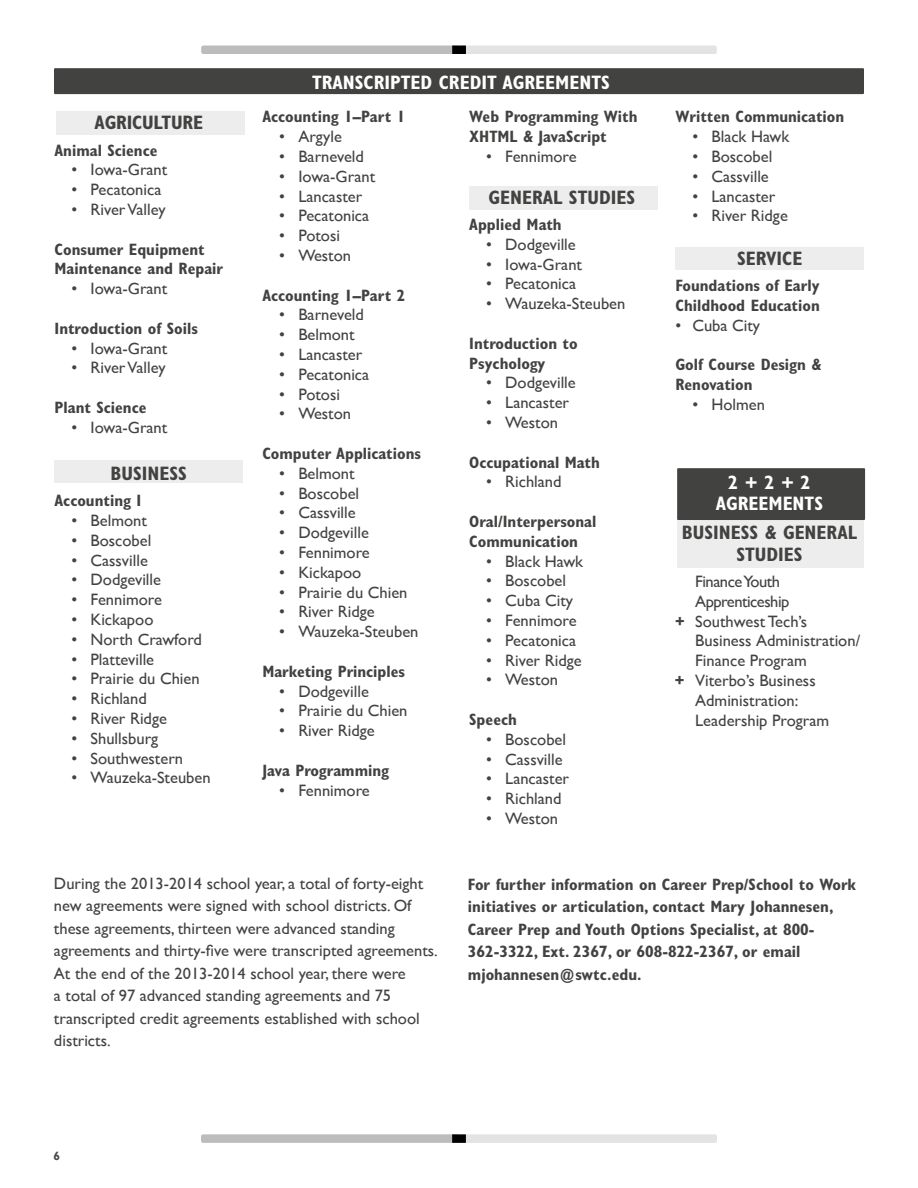
<style>
.page{position:relative;width:918px;height:1188px;background:#fff}
.page>*{position:absolute;margin:0;border:0;box-sizing:border-box;transform-origin:0 0}
.t1{font:700 condensed 19.5px/21.8px "Gill Sans";color:#424241;text-align:center}
.t2{font:700 condensed 19.5px/21.8px "Gill Sans";color:#fff;text-align:center}
.t3{font:16.5px/22.5px "Gill Sans";color:#424241}
.t4{font:700 condensed 16.5px/19.8px "Gill Sans";color:#424241}
.t5{font:16.5px "Gill Sans";letter-spacing:-.03em;color:#424241}
.t6{font:700 12px "Gill Sans";color:#4a4a49}
.s1{font-weight:700}
</style>
<div class="page">
<div style="left:202px;top:46px;width:256px;height:7px;background:#bcbcbc;border-radius:2px"></div>
<div style="left:201px;top:46px;width:258px;height:8px;border:2px solid #bcbcbc;border-radius:2px"></div>
<div style="left:460px;top:46px;width:256px;height:7px;background:#e3e3e3;border-radius:2px"></div>
<div style="left:459px;top:46px;width:258px;height:8px;border:2px solid #e3e3e3;border-radius:2px"></div>
<div style="left:452px;top:46px;width:14px;height:8px;background:#000"></div>
<div style="left:202px;top:1135px;width:256px;height:7px;background:#bcbcbc;border-radius:2px"></div>
<div style="left:201px;top:1134px;width:258px;height:9px;border:2px solid #bcbcbc;border-radius:2px"></div>
<div style="left:460px;top:1135px;width:256px;height:7px;background:#e3e3e3;border-radius:2px"></div>
<div style="left:459px;top:1134px;width:258px;height:9px;border:2px solid #e3e3e3;border-radius:2px"></div>
<div style="left:452px;top:1134px;width:14px;height:9px;background:#000;border:2px solid #000"></div>
<div style="left:676px;top:247px;width:188px;height:23px;background:#ededed"></div>
<div style="left:470px;top:186px;width:188px;height:24px;background:#ededed"></div>
<div style="left:55px;top:460px;width:188px;height:23px;background:#ededed"></div>
<div style="left:677px;top:518px;width:187px;height:50px;background:#ededed"></div>
<div style="left:56px;top:111px;width:188px;height:24px;background:#ededed"></div>
<div style="left:677px;top:468px;width:188px;height:52px;background:#424241"></div>
<div style="left:54px;top:68px;width:810px;height:26px;background:#424241"></div>
<p class="t1" style="left:95px;top:112px;width:110px">AGRICULTURE</p>
<p class="t4" style="left:55px;top:140px;width:104px">Animal Science</p>
<p class="t3" style="left:71px;top:158px;width:97px">• Iowa-Grant</p>
<p class="t3" style="left:71px;top:178px;width:92px">• Pecatonica</p>
<p class="t3" style="left:71px;top:198px;width:96px">• River Valley</p>
<p class="t4" style="left:55px;top:239px;width:170px">Consumer Equipment<br>Maintenance and Repair</p>
<p class="t3" style="left:71px;top:277px;width:97px">• Iowa-Grant</p>
<p class="t4" style="left:55px;top:318px;width:145px">Introduction of Soils</p>
<p class="t3" style="left:71px;top:337px;width:97px">• Iowa-Grant</p>
<p class="t3" style="left:71px;top:356px;width:96px">• River Valley</p>
<p class="t4" style="left:55px;top:398px;width:93px">Plant Science</p>
<p class="t3" style="left:71px;top:416px;width:97px">• Iowa-Grant</p>
<p class="t1" style="left:111px;top:462px;width:78px">BUSINESS</p>
<p class="t4" style="left:55px;top:491px;width:88px">Accounting I</p>
<p class="t3" style="left:71px;top:509px;width:77px">• Belmont</p>
<p class="t3" style="left:71px;top:529px;width:81px">• Boscobel</p>
<p class="t3" style="left:71px;top:549px;width:78px">• Cassville</p>
<p class="t3" style="left:71px;top:568px;width:91px">• Dodgeville</p>
<p class="t3" style="left:71px;top:588px;width:92px">• Fennimore</p>
<p class="t3" style="left:71px;top:608px;width:84px">• Kickapoo</p>
<p class="t3" style="left:71px;top:628px;width:132px">• North Crawford</p>
<p class="t3" style="left:71px;top:648px;width:84px">• Platteville</p>
<p class="t3" style="left:71px;top:667px;width:130px">• Prairie du Chien</p>
<p class="t3" style="left:71px;top:687px;width:77px">• Richland</p>
<p class="t3" style="left:71px;top:707px;width:97px">• River Ridge</p>
<p class="t3" style="left:71px;top:727px;width:88px">• Shullsburg</p>
<p class="t3" style="left:71px;top:747px;width:113px">• Southwestern</p>
<p class="t3" style="left:71px;top:766px;width:141px">• Wauzeka-Steuben</p>
<p class="t2" style="left:312px;top:71px;width:299px">TRANSCRIPTED CREDIT AGREEMENTS</p>
<p class="t4" style="left:262px;top:107px;width:144px">Accounting 1–Part 1</p>
<p class="t3" style="left:279px;top:125px;width:64px">• Argyle</p>
<p class="t3" style="left:279px;top:145px;width:86px">• Barneveld</p>
<p class="t3" style="left:279px;top:165px;width:97px">• Iowa-Grant</p>
<p class="t3" style="left:279px;top:185px;width:85px">• Lancaster</p>
<p class="t3" style="left:279px;top:204px;width:92px">• Pecatonica</p>
<p class="t3" style="left:279px;top:224px;width:62px">• Potosi</p>
<p class="t3" style="left:279px;top:244px;width:73px">• Weston</p>
<p class="t4" style="left:262px;top:285px;width:144px">Accounting 1–Part 2</p>
<p class="t3" style="left:279px;top:303px;width:86px">• Barneveld</p>
<p class="t3" style="left:279px;top:323px;width:77px">• Belmont</p>
<p class="t3" style="left:279px;top:343px;width:85px">• Lancaster</p>
<p class="t3" style="left:279px;top:363px;width:92px">• Pecatonica</p>
<p class="t3" style="left:279px;top:383px;width:62px">• Potosi</p>
<p class="t3" style="left:279px;top:402px;width:73px">• Weston</p>
<p class="t4" style="left:262px;top:443px;width:160px">Computer Applications</p>
<p class="t3" style="left:279px;top:462px;width:77px">• Belmont</p>
<p class="t3" style="left:279px;top:482px;width:81px">• Boscobel</p>
<p class="t3" style="left:279px;top:501px;width:78px">• Cassville</p>
<p class="t3" style="left:279px;top:521px;width:91px">• Dodgeville</p>
<p class="t3" style="left:279px;top:541px;width:92px">• Fennimore</p>
<p class="t3" style="left:279px;top:561px;width:84px">• Kickapoo</p>
<p class="t3" style="left:279px;top:581px;width:130px">• Prairie du Chien</p>
<p class="t3" style="left:279px;top:600px;width:97px">• River Ridge</p>
<p class="t3" style="left:279px;top:620px;width:141px">• Wauzeka-Steuben</p>
<p class="t4" style="left:262px;top:661px;width:144px">Marketing Principles</p>
<p class="t3" style="left:279px;top:680px;width:91px">• Dodgeville</p>
<p class="t3" style="left:279px;top:699px;width:130px">• Prairie du Chien</p>
<p class="t3" style="left:279px;top:719px;width:97px">• River Ridge</p>
<p class="t4" style="left:262px;top:760px;width:128px">Java Programming</p>
<p class="t3" style="left:279px;top:779px;width:92px">• Fennimore</p>
<p class="t4" style="left:469px;top:107px;width:170px">Web Programming With<br>XHTML &amp; JavaScript</p>
<p class="t3" style="left:486px;top:145px;width:92px">• Fennimore</p>
<p class="t1" style="left:489px;top:186px;width:148px">GENERAL STUDIES</p>
<p class="t4" style="left:469px;top:215px;width:94px">Applied Math</p>
<p class="t3" style="left:486px;top:233px;width:91px">• Dodgeville</p>
<p class="t3" style="left:486px;top:253px;width:97px">• Iowa-Grant</p>
<p class="t3" style="left:486px;top:272px;width:92px">• Pecatonica</p>
<p class="t3" style="left:486px;top:292px;width:141px">• Wauzeka-Steuben</p>
<p class="t4" style="left:469px;top:333px;width:110px">Introduction to<br>Psychology</p>
<p class="t3" style="left:486px;top:371px;width:91px">• Dodgeville</p>
<p class="t3" style="left:486px;top:391px;width:85px">• Lancaster</p>
<p class="t3" style="left:486px;top:411px;width:73px">• Weston</p>
<p class="t4" style="left:469px;top:452px;width:132px">Occupational Math</p>
<p class="t3" style="left:486px;top:470px;width:77px">• Richland</p>
<p class="t4" style="left:469px;top:512px;width:129px">Oral/Interpersonal<br>Communication</p>
<p class="t3" style="left:486px;top:550px;width:99px">• Black Hawk</p>
<p class="t3" style="left:486px;top:569px;width:81px">• Boscobel</p>
<p class="t3" style="left:486px;top:589px;width:88px">• Cuba City</p>
<p class="t3" style="left:486px;top:609px;width:92px">• Fennimore</p>
<p class="t3" style="left:486px;top:629px;width:92px">• Pecatonica</p>
<p class="t3" style="left:486px;top:649px;width:97px">• River Ridge</p>
<p class="t3" style="left:486px;top:668px;width:73px">• Weston</p>
<p class="t4" style="left:469px;top:710px;width:49px">Speech</p>
<p class="t3" style="left:486px;top:728px;width:81px">• Boscobel</p>
<p class="t3" style="left:486px;top:748px;width:78px">• Cassville</p>
<p class="t3" style="left:486px;top:767px;width:85px">• Lancaster</p>
<p class="t3" style="left:486px;top:787px;width:77px">• Richland</p>
<p class="t3" style="left:486px;top:807px;width:73px">• Weston</p>
<p class="t4" style="left:675px;top:107px;width:170px">Written Communication</p>
<p class="t3" style="left:692px;top:125px;width:99px">• Black Hawk</p>
<p class="t3" style="left:692px;top:145px;width:81px">• Boscobel</p>
<p class="t3" style="left:692px;top:165px;width:78px">• Cassville</p>
<p class="t3" style="left:692px;top:185px;width:85px">• Lancaster</p>
<p class="t3" style="left:692px;top:204px;width:97px">• River Ridge</p>
<p class="t1" style="left:737px;top:247px;width:67px">SERVICE</p>
<p class="t4" style="left:675px;top:276px;width:146px">Foundations of Early<br>Childhood Education</p>
<p class="t3" style="left:675px;top:314px;width:86px">• Cuba City</p>
<p class="t4" style="left:675px;top:355px;width:147px">Golf Course Design &amp;<br>Renovation</p>
<p class="t3" style="left:692px;top:393px;width:74px">• Holmen</p>
<p class="t2" style="left:716px;top:471px;width:109px">2 + 2 + 2<br>AGREEMENTS</p>
<p class="t1" style="left:682px;top:521px;width:177px">BUSINESS &amp; GENERAL<br>STUDIES</p>
<p class="t5" style="left:695px;top:572px;width:86px">Finance Youth</p>
<p class="t5" style="left:695px;top:592px;width:96px">Apprenticeship</p>
<p class="t3" style="left:675px;top:610px;width:134px"><span class="s1">+</span> Southwest Tech’s</p>
<p class="t3" style="left:695px;top:630px;width:167px">Business Administration/</p>
<p class="t3" style="left:695px;top:649px;width:113px">Finance Program</p>
<p class="t3" style="left:675px;top:669px;width:142px"><span class="s1">+</span> Viterbo’s Business</p>
<p class="t3" style="left:695px;top:689px;width:105px">Administration:</p>
<p class="t3" style="left:695px;top:709px;width:135px">Leadership Program</p>
<p class="t3" style="left:54px;top:872px;width:385px">During the 2013-2014 school year, a total of forty-eight new agreements were signed with school districts. Of these agreements, thirteen were advanced standing agreements and thirty-five were transcripted agreements.<br>At the end of the 2013-2014 school year, there were<br>a total of 97 advanced standing agreements and 75 transcripted credit agreements established with school districts.</p>
<p class="t4" style="left:468px;top:873px;width:390px;line-height:22.5px">For further information on Career Prep/School to Work initiatives or articulation, contact Mary Johannesen, Career Prep and Youth Options Specialist, at 800- 362-3322, Ext. 2367, or 608-822-2367, or email mjohannesen@swtc.edu.</p>
<p class="t6" style="left:54px;top:1149px;width:8px">6</p>
</div>
